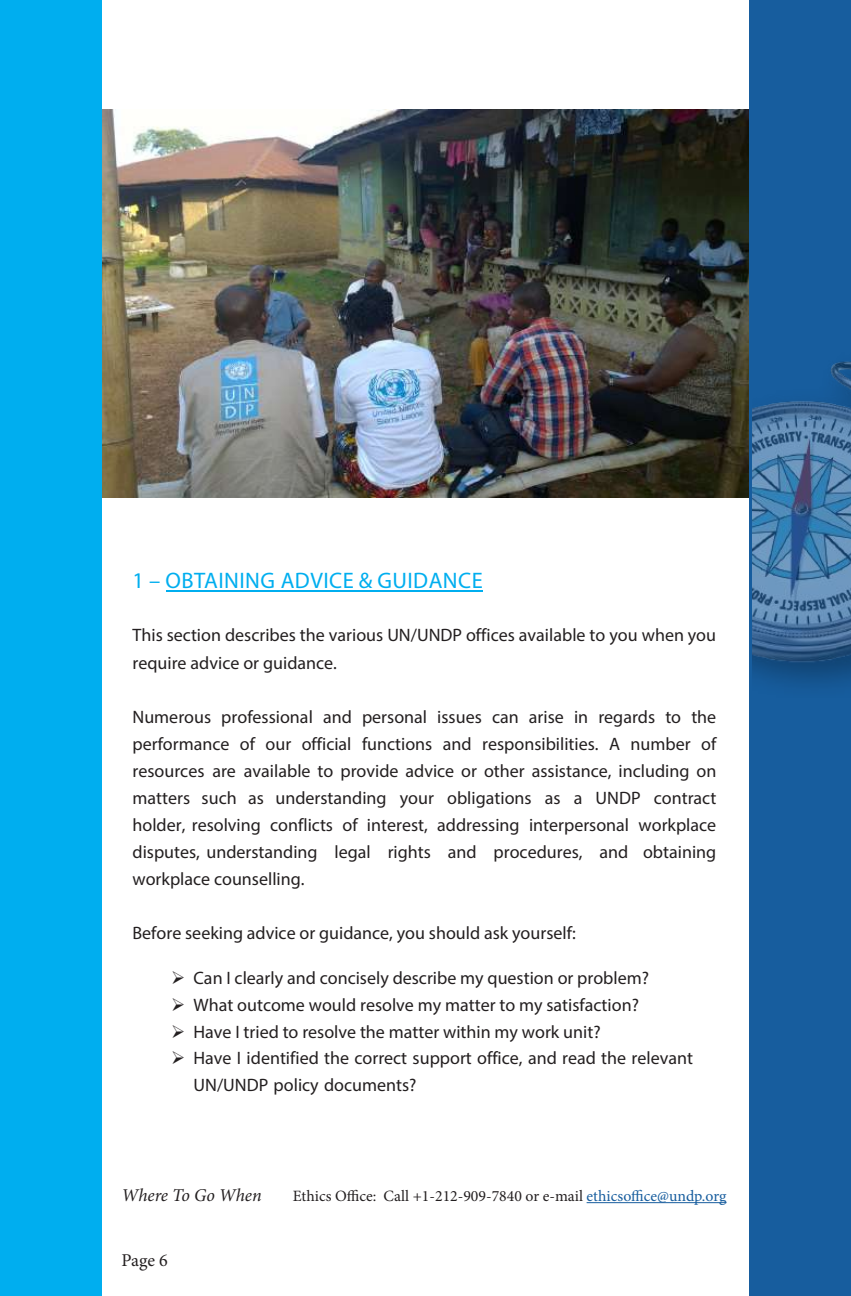
<style>
.page{position:relative;width:851px;height:1296px;background:#fff}
.page>*{position:absolute;margin:0;border:0;box-sizing:border-box;transform-origin:0 0}
.t1{font:22.5px "Myriad Pro";letter-spacing:.02em;color:#00aeef}
.t2{font:18px/27px "Myriad Pro";color:#231f20}
.t3{font:italic 18px "Minion Pro";letter-spacing:-.005em;color:#231f20}
.t4{font:18px "Minion Pro";color:#231f20}
.t5{font:15.75px "Minion Pro";color:#231f20}
.s1{color:#175d9e}
</style>
<div class="page">
<img style="left:101px;top:109px;width:648px;height:388px">
<hr style="left:586px;top:1202px;width:140px;height:1px;background:#175d9e">
<div style="left:0;top:0;width:101px;height:1296px;background:#00aeef"></div>
<div style="left:749px;top:0;width:101px;height:1296px;background:#175d9e"></div>
<img style="left:752px;top:361px;width:98px;height:324px">
<hr style="left:166px;top:591px;width:316px;height:1px;background:#00aeef">
<p class="t1" style="left:132px;top:567px;width:352px">1 – OBTAINING ADVICE &amp; GUIDANCE</p>
<p class="t2" style="left:132px;top:620px;width:585px;line-height:28.6px">This section describes the various UN/UNDP offices available to you when you require advice or guidance.</p>
<p class="t2" style="left:132px;top:703px;width:585px;text-align:justify">Numerous professional and personal issues can arise in regards to the performance of our official functions and responsibilities. A number of resources are available to provide advice or other assistance, including on matters such as understanding your obligations as a UNDP contract holder, resolving conflicts of interest, addressing interpersonal workplace disputes, understanding legal rights and procedures, and obtaining workplace counselling.</p>
<p class="t2" style="left:132px;top:919px;width:444px">Before seeking advice or guidance, you should ask yourself:</p>
<p class="t2" style="left:171px;top:964px;width:479px">➢ Can I clearly and concisely describe my question or problem?</p>
<p class="t2" style="left:171px;top:991px;width:469px">➢ What outcome would resolve my matter to my satisfaction?</p>
<p class="t2" style="left:171px;top:1018px;width:431px">➢ Have I tried to resolve the matter within my work unit?</p>
<p class="t2" style="left:193px;top:1045px;width:501px;text-indent:-22px">➢ Have I identified the correct support office, and read the relevant<br>UN/UNDP policy documents?</p>
<p class="t3" style="left:122px;top:1183px;width:142px">Where To Go When</p>
<p class="t5" style="left:293px;top:1186px;width:435px">Ethics Office: Call +1-212-909-7840 or e-mail <span class="s1">ethicsoffice@undp.org</span></p>
<p class="t4" style="left:122px;top:1248px;width:48px">Page 6</p>
</div>
